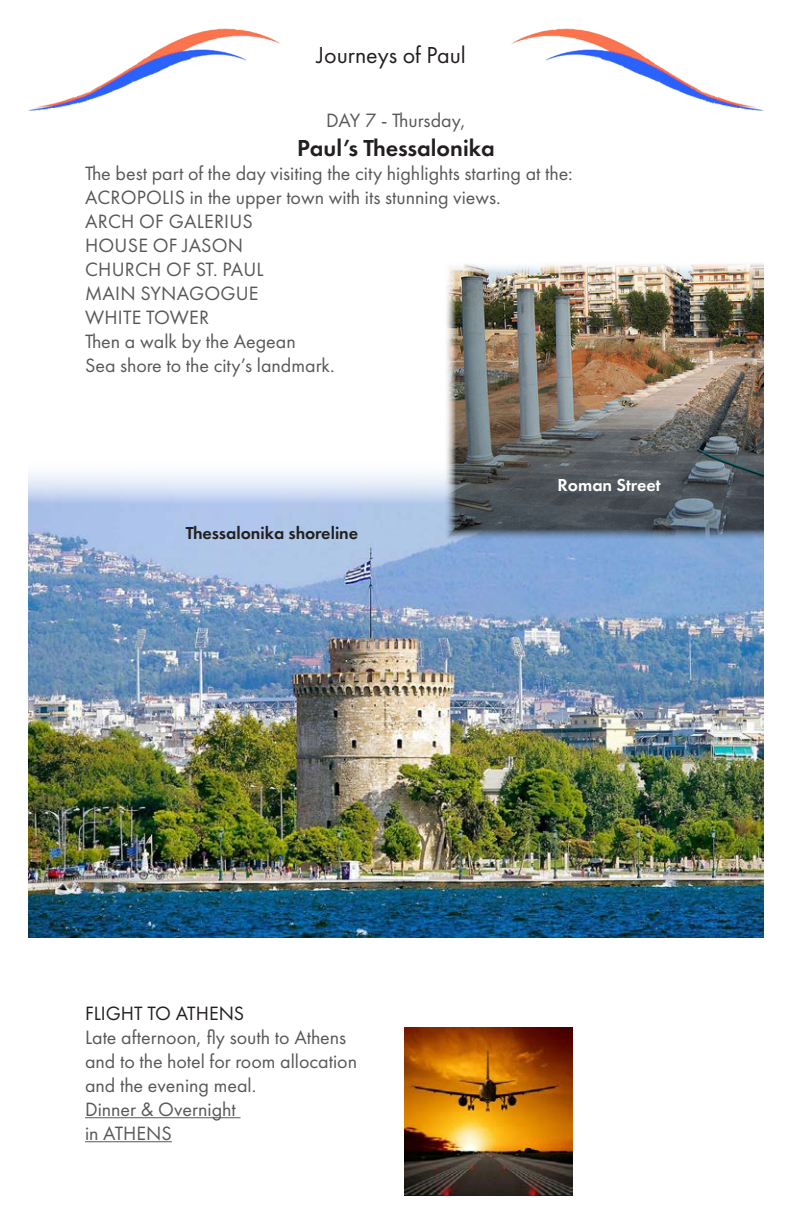
<style>
.page{position:relative;width:792px;height:1224px;background:#fff}
.page>*{position:absolute;margin:0;border:0;box-sizing:border-box;transform-origin:0 0}
.t1{font:600 24px "Futura PT";color:#231f20}
.t2{font:24px "Futura PT";color:#231f20}
.t3{font:20px "Futura PT";color:#57585a}
.t4{font:20px "Futura PT";color:#231f20}
.t5{font:600 18px "Futura PT";color:#231f20}
.t6{font:600 18px "Futura PT";color:#fff}
</style>
<div class="page">
<img style="left:28px;top:28px;width:252px;height:83px">
<img style="left:512px;top:28px;width:252px;height:83px">
<hr style="left:85px;top:1117px;width:156px;height:1px;background:#57585a">
<hr style="left:85px;top:1141px;width:87px;height:1px;background:#57585a">
<img style="left:28px;top:473px;width:736px;height:464px">
<img style="left:404px;top:1027px;width:169px;height:169px">
<img style="left:445px;top:263px;width:319px;height:277px">
<p class="t2" style="left:317px;top:40px;width:151px">Journeys of Paul</p>
<p class="t3" style="left:326px;top:108px;width:141px">DAY 7 - Thursday,</p>
<p class="t1" style="left:297px;top:133px;width:199px">Paul’s Thessalonika</p>
<p class="t3" style="left:85px;top:161px;width:489px">The best part of the day visiting the city highlights starting at the:</p>
<p class="t3" style="left:85px;top:185px;width:417px">ACROPOLIS in the upper town with its stunning views.</p>
<p class="t3" style="left:85px;top:209px;width:169px">ARCH OF GALERIUS</p>
<p class="t3" style="left:85px;top:233px;width:160px">HOUSE OF JASON</p>
<p class="t3" style="left:85px;top:257px;width:180px">CHURCH OF ST. PAUL</p>
<p class="t3" style="left:85px;top:281px;width:175px">MAIN SYNAGOGUE</p>
<p class="t3" style="left:85px;top:305px;width:126px">WHITE TOWER</p>
<p class="t3" style="left:85px;top:329px;width:212px">Then a walk by the Aegean</p>
<p class="t3" style="left:85px;top:353px;width:251px">Sea shore to the city’s landmark.</p>
<p class="t5" style="left:186px;top:522px;width:174px">Thessalonika shoreline</p>
<p class="t4" style="left:85px;top:1001px;width:161px">FLIGHT TO ATHENS</p>
<p class="t3" style="left:85px;top:1025px;width:263px">Late afternoon, fly south to Athens</p>
<p class="t3" style="left:85px;top:1049px;width:274px">and to the hotel for room allocation</p>
<p class="t3" style="left:85px;top:1073px;width:173px">and the evening meal.</p>
<p class="t3" style="left:85px;top:1097px;width:152px">Dinner &amp; Overnight</p>
<p class="t3" style="left:85px;top:1121px;width:88px">in ATHENS</p>
<p class="t6" style="left:558px;top:474px;width:105px">Roman Street</p>
</div>
